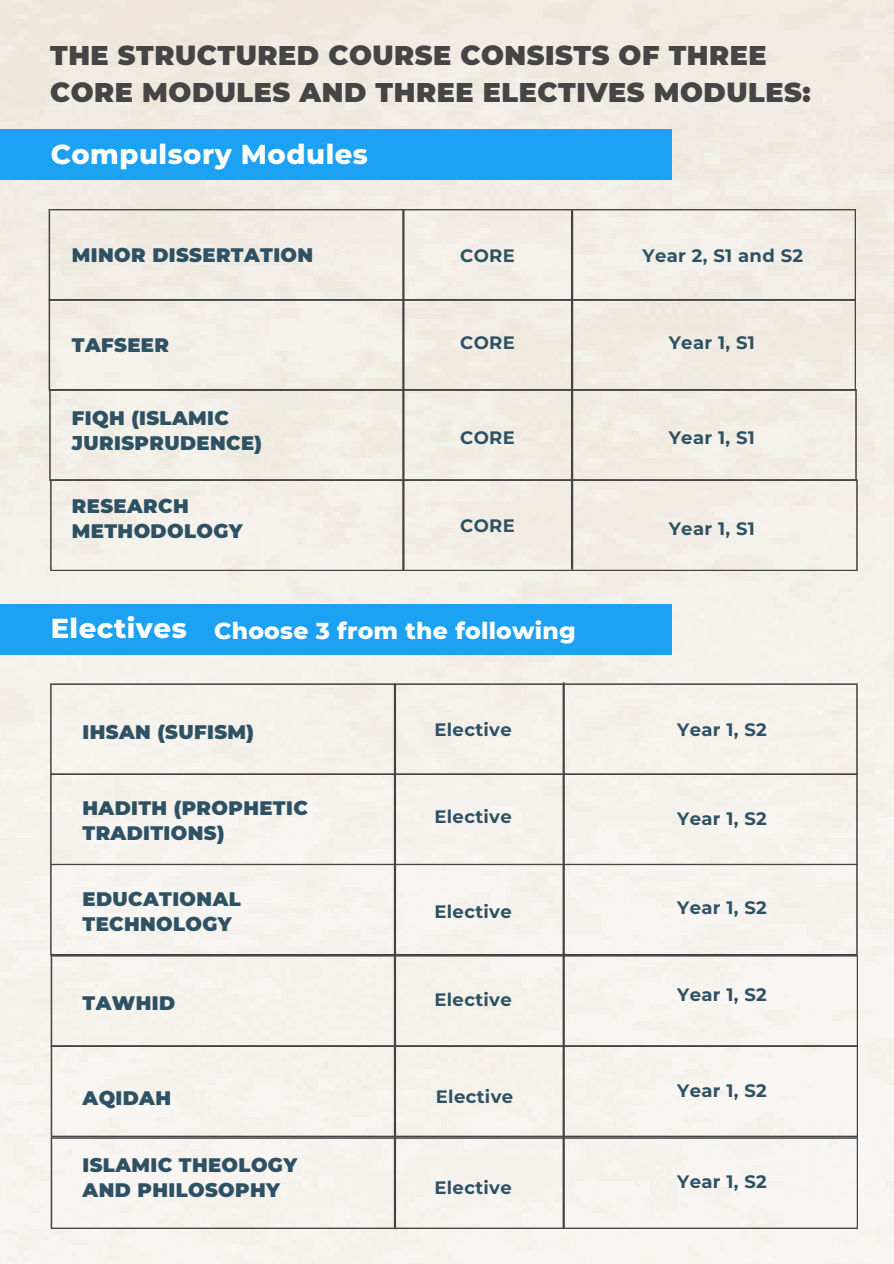
<style>
.page{position:relative;width:894px;height:1264px;background:#fff}
.page>*{position:absolute;margin:0;border:0;box-sizing:border-box;transform-origin:0 0}
.t1{font:800 27.45px "Montserrat";letter-spacing:.02em;color:#fff}
.t2{font:900 27px/37.2px "Montserrat";letter-spacing:.02em;color:#454546}
.t3{font:800 23.55px "Montserrat";letter-spacing:.01em;color:#fff}
.t4{font:900 19.5px/24.8px "Montserrat";letter-spacing:.02em;color:#2e5164}
.t5{font:700 18px "Montserrat";letter-spacing:.02em;color:#2e5164}
</style>
<div class="page">
<img style="left:0;top:0;width:893px;height:1263px">
<div style="left:0;top:129px;width:670px;height:51px;background:#1da1f3"></div>
<div style="left:51px;top:1137px;width:807px;height:92px;background:#f5f5ee"></div>
<div style="left:49px;top:209px;width:806px;height:90px;background:#f2eee5"></div>
<div style="left:49px;top:299px;width:806px;height:90px;background:#f2ebe5"></div>
<div style="left:49px;top:389px;width:807px;height:92px;background:#f2eee5"></div>
<div style="left:50px;top:479px;width:807px;height:92px;background:#f2eee8"></div>
<hr style="left:402px;top:210px;width:2px;height:360px;background:#454546">
<hr style="left:570px;top:210px;width:3px;height:359px;background:#454546">
<div style="left:0;top:604px;width:670px;height:50px;background:#1da1f3"></div>
<div style="left:50px;top:683px;width:807px;height:90px;background:#f5f2eb"></div>
<div style="left:50px;top:773px;width:807px;height:90px;background:#f5f2ee"></div>
<div style="left:50px;top:863px;width:807px;height:92px;background:#f5f5ee"></div>
<div style="left:51px;top:955px;width:807px;height:90px;background:#f5f2ee"></div>
<div style="left:51px;top:1045px;width:807px;height:92px;background:#f5f5ee"></div>
<hr style="left:394px;top:683px;width:2px;height:546px;background:#454546">
<hr style="left:562px;top:682px;width:2px;height:546px;background:#454546">
<h2 class="t2" style="left:50px;top:36px;width:761px">THE STRUCTURED COURSE CONSISTS OF THREE<br>CORE MODULES AND THREE ELECTIVES MODULES:</h2>
<h1 class="t1" style="left:51px;top:137px;width:319px">Compulsory Modules</h1>
<h4 class="t4" style="left:72px;top:243px;width:243px">MINOR DISSERTATION</h4>
<p class="t4" style="left:72px;top:332px;width:98px">TAFSEER</p>
<h4 class="t4" style="left:72px;top:406px;width:191px">FIQH (ISLAMIC<br>JURISPRUDENCE)</h4>
<h4 class="t4" style="left:72px;top:494px;width:172px">RESEARCH<br>METHODOLOGY</h4>
<h4 class="t5" style="left:460px;top:244px;width:56px">CORE</h4>
<p class="t5" style="left:460px;top:332px;width:56px">CORE</p>
<h4 class="t5" style="left:460px;top:426px;width:56px">CORE</h4>
<h4 class="t5" style="left:460px;top:514px;width:56px">CORE</h4>
<h2 class="t1" style="left:51px;top:611px;width:137px">Electives</h2>
<p class="t3" style="left:214px;top:616px;width:363px">Choose 3 from the following</p>
<p class="t4" style="left:82px;top:720px;width:173px">IHSAN (SUFISM)</p>
<p class="t4" style="left:82px;top:795px;width:227px">HADITH (PROPHETIC<br>TRADITIONS)</p>
<h4 class="t4" style="left:82px;top:886px;width:160px">EDUCATIONAL<br>TECHNOLOGY</h4>
<h4 class="t4" style="left:82px;top:990px;width:94px">TAWHID</h4>
<p class="t4" style="left:82px;top:1085px;width:90px">AQIDAH</p>
<p class="t4" style="left:82px;top:1152px;width:216px">ISLAMIC THEOLOGY<br>AND PHILOSOPHY</p>
<p class="t5" style="left:434px;top:718px;width:79px">Elective</p>
<p class="t5" style="left:434px;top:805px;width:79px">Elective</p>
<h4 class="t5" style="left:434px;top:900px;width:79px">Elective</h4>
<p class="t5" style="left:434px;top:988px;width:79px">Elective</p>
<h4 class="t5" style="left:435px;top:1086px;width:79px">Elective</h4>
<p class="t5" style="left:434px;top:1176px;width:79px">Elective</p>
<p class="t5" style="left:642px;top:244px;width:162px">Year 2, S1 and S2</p>
<h4 class="t5" style="left:668px;top:332px;width:88px">Year 1, S1</h4>
<h4 class="t5" style="left:668px;top:426px;width:88px">Year 1, S1</h4>
<p class="t5" style="left:668px;top:517px;width:88px">Year 1, S1</p>
<p class="t5" style="left:677px;top:718px;width:91px">Year 1, S2</p>
<p class="t5" style="left:677px;top:807px;width:91px">Year 1, S2</p>
<h4 class="t5" style="left:677px;top:896px;width:91px">Year 1, S2</h4>
<p class="t5" style="left:677px;top:983px;width:91px">Year 1, S2</p>
<p class="t5" style="left:677px;top:1079px;width:91px">Year 1, S2</p>
<h4 class="t5" style="left:677px;top:1170px;width:91px">Year 1, S2</h4>
</div>
